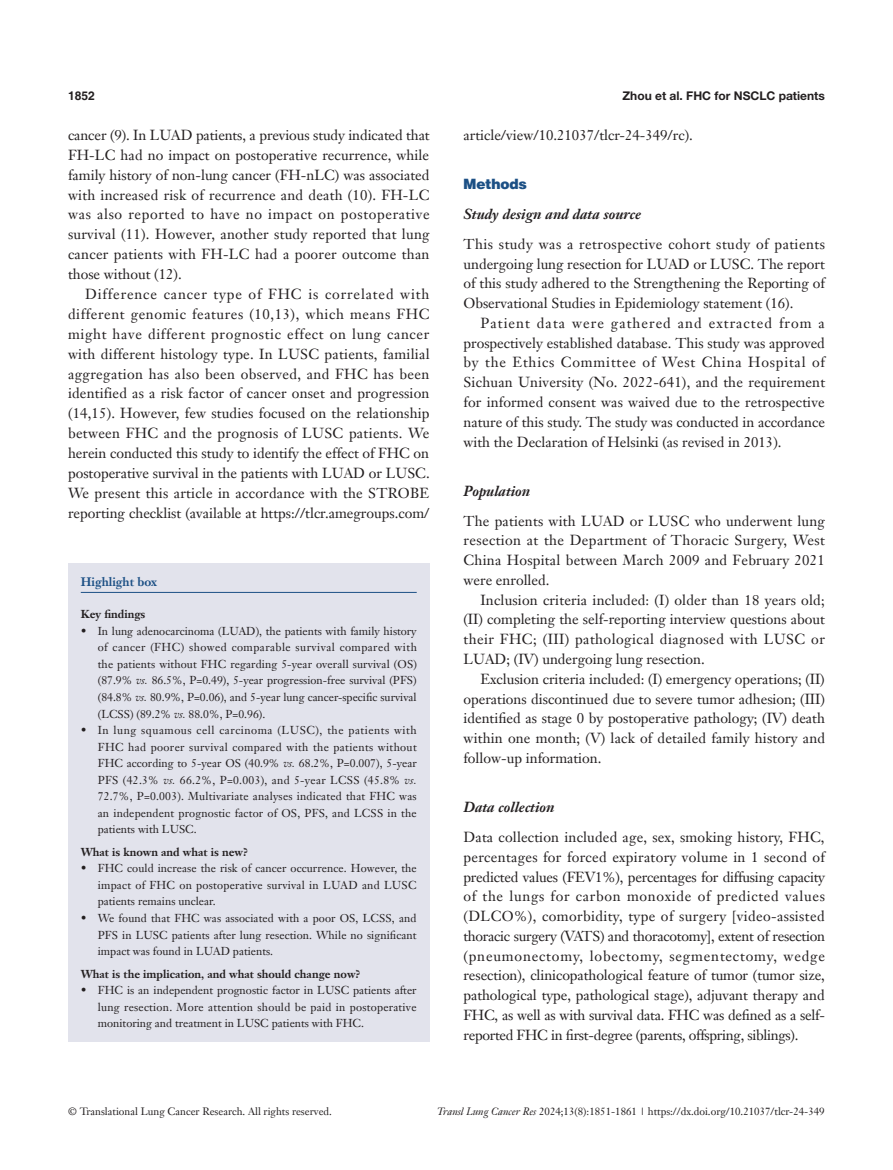
<style>
.page{position:relative;width:893px;height:1170px;background:#fff}
.page>*{position:absolute;margin:0;border:0;box-sizing:border-box;transform-origin:0 0}
.t1{font:14.25px/19.8px "Janson Text LT";color:#231f20;text-align:justify}
._2ji-6_5{font:italic 700 14.25px "Janson Text LT";color:#231f20}
._1ji-6_5{font:900 14.25px "Helvetica";color:#1c5085}
.t2{font:700 12px "Helvetica Neue LT Pro";color:#231f20}
.Cite{font:700 12px "Janson Text LT";color:#1c5085}
.t3{font:700 12px "Helvetica";color:#231f20}
.box-zhengwen{font:11.25px/16.5px "Janson Text LT";color:#231f20;text-align:justify}
.box-biaoti-1_5mm{font:700 11.25px "Janson Text LT";color:#231f20}
.box-biaoti{font:700 11.25px "Janson Text LT";color:#231f20}
.t4{font:10.5px "Janson Text LT";color:#231f20}
.s1{font-style:italic}
</style>
<div class="page">
<div style="left:68px;top:563px;width:361px;height:478px;background:#e2e3ec"></div>
<hr style="left:81px;top:592px;width:336px;height:1px;background:#1c5085">
<p class="t3" style="left:68px;top:88px;width:28px">1852</p>
<p class="t2" style="left:622px;top:88px;width:204px">Zhou et al. FHC for NSCLC patients</p>
<p class="t1" style="left:68px;top:125px;width:363px">cancer (9). In LUAD patients, a previous study indicated that FH-LC had no impact on postoperative recurrence, while family history of non-lung cancer (FH-nLC) was associated with increased risk of recurrence and death (10). FH-LC was also reported to have no impact on postoperative survival (11). However, another study reported that lung cancer patients with FH-LC had a poorer outcome than those without (12).</p>
<p class="t1" style="left:68px;top:284px;width:363px;text-indent:17px">Difference cancer type of FHC is correlated with different genomic features (10,13), which means FHC might have different prognostic effect on lung cancer with different histology type. In LUSC patients, familial aggregation has also been observed, and FHC has been identified as a risk factor of cancer onset and progression (14,15). However, few studies focused on the relationship between FHC and the prognosis of LUSC patients. We herein conducted this study to identify the effect of FHC on postoperative survival in the patients with LUAD or LUSC.<br>We present this article in accordance with the STROBE reporting checklist (available at https://tlcr.amegroups.com/</p>
<p class="Cite" style="left:81px;top:574px;width:78px">Highlight box</p>
<p class="box-biaoti" style="left:81px;top:607px;width:66px">Key findings</p>
<p class="box-zhengwen" style="left:98px;top:622px;width:321px;text-indent:-17px">• In lung adenocarcinoma (LUAD), the patients with family history of cancer (FHC) showed comparable survival compared with the patients without FHC regarding 5-year overall survival (OS) (87.9% <span class="s1">vs.</span> 86.5%, P=0.49), 5-year progression-free survival (PFS) (84.8% <span class="s1">vs.</span> 80.9%, P=0.06), and 5-year lung cancer-specific survival (LCSS) (89.2% <span class="s1">vs.</span> 88.0%, P=0.96).</p>
<p class="box-zhengwen" style="left:98px;top:721px;width:320px;text-indent:-17px">• In lung squamous cell carcinoma (LUSC), the patients with FHC had poorer survival compared with the patients without FHC according to 5-year OS (40.9% <span class="s1">vs.</span> 68.2%, P=0.007), 5-year PFS (42.3% <span class="s1">vs.</span> 66.2%, P=0.003), and 5-year LCSS (45.8% <span class="s1">vs.<br></span>72.7%, P=0.003). Multivariate analyses indicated that FHC was an independent prognostic factor of OS, PFS, and LCSS in the patients with LUSC.</p>
<p class="box-biaoti-1_5mm" style="left:81px;top:844px;width:169px">What is known and what is new?</p>
<p class="box-zhengwen" style="left:98px;top:860px;width:320px;text-indent:-17px">• FHC could increase the risk of cancer occurrence. However, the impact of FHC on postoperative survival in LUAD and LUSC patients remains unclear.</p>
<p class="box-zhengwen" style="left:98px;top:909px;width:320px;text-indent:-17px">• We found that FHC was associated with a poor OS, LCSS, and PFS in LUSC patients after lung resection. While no significant impact was found in LUAD patients.</p>
<p class="box-biaoti-1_5mm" style="left:81px;top:966px;width:281px">What is the implication, and what should change now?</p>
<p class="box-zhengwen" style="left:98px;top:982px;width:320px;text-indent:-17px">• FHC is an independent prognostic factor in LUSC patients after lung resection. More attention should be paid in postoperative monitoring and treatment in LUSC patients with FHC.</p>
<p class="t1" style="left:463px;top:125px;width:231px">article/view/10.21037/tlcr-24-349/rc).</p>
<p class="_1ji-6_5" style="left:463px;top:175px;width:65px">Methods</p>
<p class="_2ji-6_5" style="left:463px;top:205px;width:179px">Study design and data source</p>
<p class="t1" style="left:463px;top:234px;width:363px">This study was a retrospective cohort study of patients undergoing lung resection for LUAD or LUSC. The report of this study adhered to the Strengthening the Reporting of Observational Studies in Epidemiology statement (16).</p>
<p class="t1" style="left:463px;top:313px;width:363px;text-indent:17px">Patient data were gathered and extracted from a prospectively established database. This study was approved by the Ethics Committee of West China Hospital of Sichuan University (No. 2022-641), and the requirement for informed consent was waived due to the retrospective nature of this study. The study was conducted in accordance with the Declaration of Helsinki (as revised in 2013).</p>
<p class="_2ji-6_5" style="left:463px;top:481px;width:68px">Population</p>
<p class="t1" style="left:463px;top:510px;width:363px">The patients with LUAD or LUSC who underwent lung resection at the Department of Thoracic Surgery, West China Hospital between March 2009 and February 2021 were enrolled.</p>
<p class="t1" style="left:463px;top:589px;width:363px;text-indent:17px">Inclusion criteria included: (I) older than 18 years old; (II) completing the self-reporting interview questions about their FHC; (III) pathological diagnosed with LUSC or LUAD; (IV) undergoing lung resection.</p>
<p class="t1" style="left:463px;top:668px;width:363px;text-indent:17px">Exclusion criteria included: (I) emergency operations; (II) operations discontinued due to severe tumor adhesion; (III) identified as stage 0 by postoperative pathology; (IV) death within one month; (V) lack of detailed family history and follow-up information.</p>
<p class="_2ji-6_5" style="left:463px;top:798px;width:93px">Data collection</p>
<p class="t1" style="left:463px;top:827px;width:363px">Data collection included age, sex, smoking history, FHC, percentages for forced expiratory volume in 1 second of predicted values (FEV1%), percentages for diffusing capacity of the lungs for carbon monoxide of predicted values (DLCO%), comorbidity, type of surgery [video-assisted thoracic surgery (VATS) and thoracotomy], extent of resection (pneumonectomy, lobectomy, segmentectomy, wedge resection), clinicopathological feature of tumor (tumor size, pathological type, pathological stage), adjuvant therapy and FHC, as well as with survival data. FHC was defined as a self&shy;reported FHC in first-degree (parents, offspring, siblings).</p>
<p class="t4" style="left:68px;top:1104px;width:265px">© Translational Lung Cancer Research. All rights reserved.</p>
<p class="t4" style="left:437px;top:1104px;width:389px"><span class="s1">Transl Lung Cancer Res</span> 2024;13(8):1851-1861 | https://dx.doi.org/10.21037/tlcr-24-349</p>
</div>
